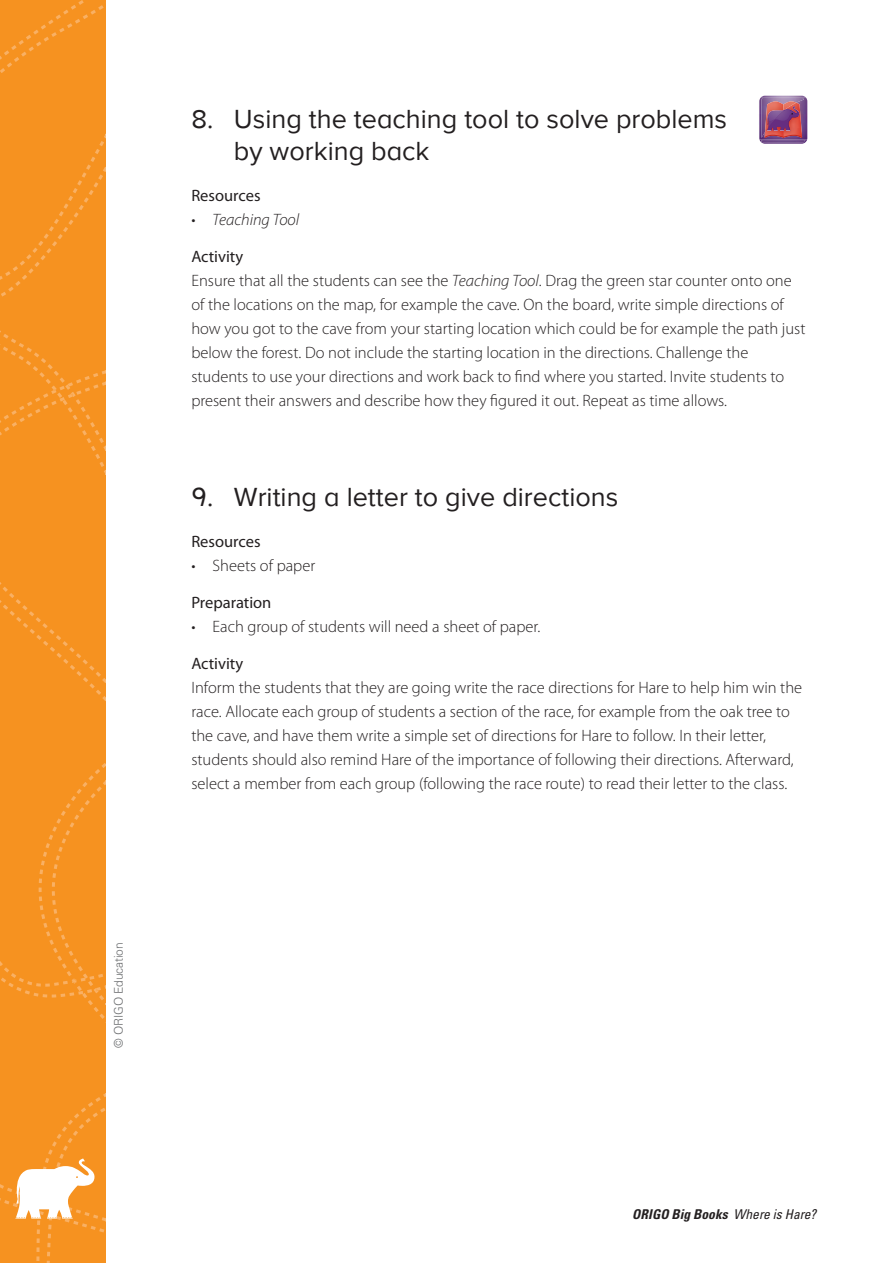
<style>
.page{position:relative;width:893px;height:1263px;background:#fff}
.page>*{position:absolute;margin:0;border:0;box-sizing:border-box;transform-origin:0 0}
.t1{font:27px/32.4px "Proxima Nova";color:#231f20}
.t2{font:300 16.5px/24px "Myriad Pro";color:#231f20}
.t3{font:16.5px "Myriad Pro";color:#231f20}
.t4{font:italic 300 16.5px "Myriad Pro";color:#231f20}
.t5{font:italic 700 condensed 13.5px "Univers";letter-spacing:.005em;color:#231f20}
.t6{font:300 12px "Univers";letter-spacing:-.01em;color:#6d6f71}
.s1{font-style:normal}
.s2{font-weight:400}
.s3{font-style:italic}
</style>
<div class="page">
<div style="left:0;top:0;width:106px;height:1263px;background:#f69220"></div>
<svg style="left:0;top:0;width:104px;height:467px"></svg>
<svg style="left:0;top:370px;width:106px;height:65px"></svg>
<svg style="left:0;top:582px;width:106px;height:119px"></svg>
<svg style="left:0;top:763px;width:106px;height:260px"></svg>
<svg style="left:0;top:1093px;width:106px;height:170px"></svg>
<img style="left:759px;top:96px;width:48px;height:48px">
<img style="left:807px;top:100px;width:1px;height:40px">
<img style="left:759px;top:98px;width:48px;height:42px">
<img style="left:761px;top:98px;width:43px;height:40px">
<svg style="left:765px;top:101px;width:38px;height:38px"></svg>
<img style="left:761px;top:140px;width:44px;height:2px">
<p class="t6" style="left:111px;top:1048px;width:107px;rotate:-90deg">© ORIGO Education</p>
<h1 class="t1" style="left:234px;top:103px;width:495px;text-indent:-43px">8. Using the teaching tool to solve problems by working back</h1>
<p class="t3" style="left:191px;top:187px;width:71px">Resources</p>
<p class="t4" style="left:191px;top:211px;width:109px"><span class="s1">•</span> Teaching Tool</p>
<p class="t2" style="left:191px;top:245px;width:616px"><span class="s2">Activity<br></span>Ensure that all the students can see the <span class="s3">Teaching Tool</span>. Drag the green star counter onto one of the locations on the map, for example the cave. On the board, write simple directions of how you got to the cave from your starting location which could be for example the path just below the forest. Do not include the starting location in the directions. Challenge the students to use your directions and work back to find where you started. Invite students to present their answers and describe how they figured it out. Repeat as time allows.</p>
<h1 class="t1" style="left:191px;top:482px;width:428px">9. Writing a letter to give directions</h1>
<p class="t3" style="left:191px;top:533px;width:71px">Resources</p>
<p class="t2" style="left:191px;top:554px;width:125px">• Sheets of paper</p>
<p class="t3" style="left:191px;top:594px;width:82px">Preparation</p>
<p class="t2" style="left:191px;top:615px;width:351px">• Each group of students will need a sheet of paper.</p>
<p class="t3" style="left:191px;top:654px;width:54px">Activity</p>
<p class="t2" style="left:191px;top:676px;width:612px">Inform the students that they are going write the race directions for Hare to help him win the race. Allocate each group of students a section of the race, for example from the oak tree to the cave, and have them write a simple set of directions for Hare to follow. In their letter, students should also remind Hare of the importance of following their directions. Afterward, select a member from each group (following the race route) to read their letter to the class.</p>
<p class="t5" style="left:632px;top:1205px;width:185px">ORIGO Big Books <span class="s2">Where is Hare?</span></p>
</div>
